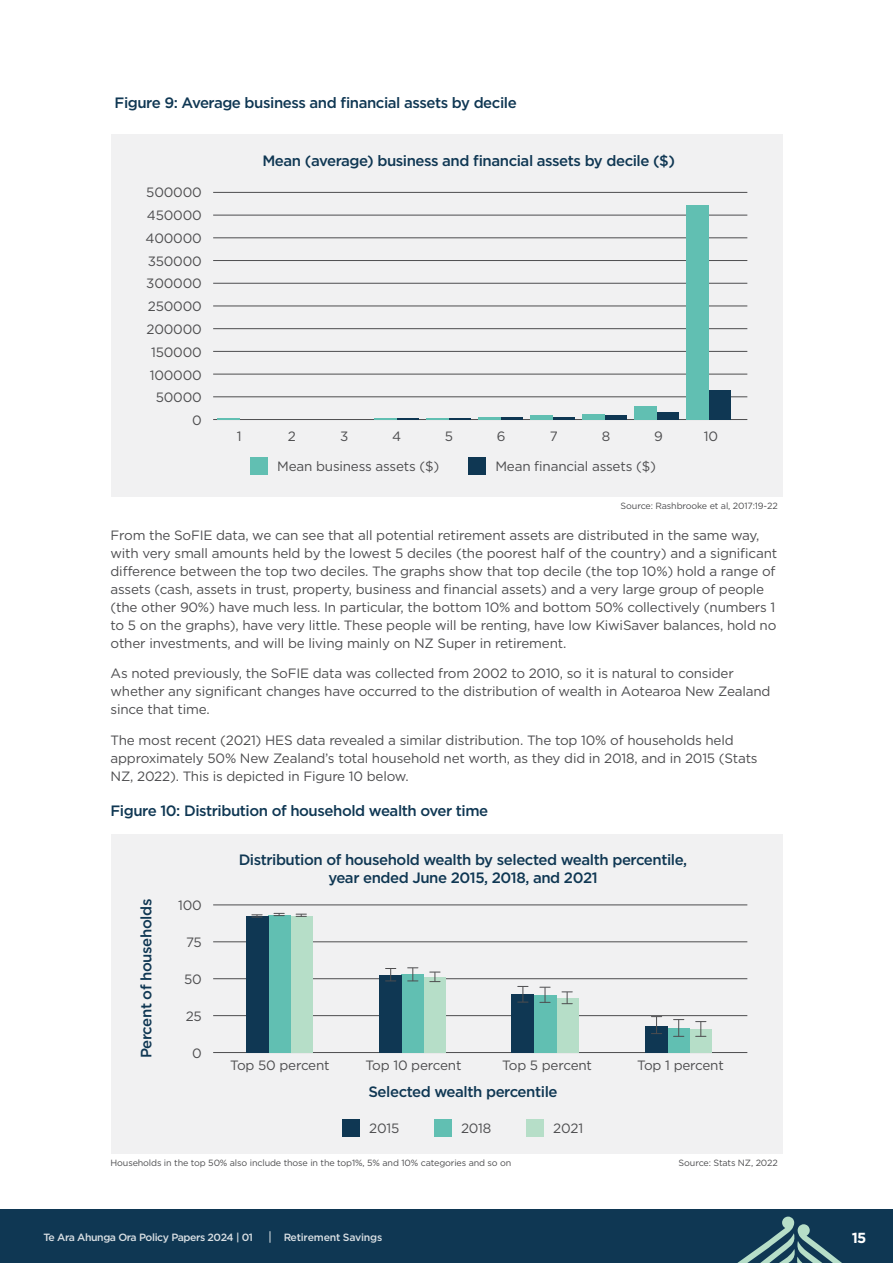
<style>
.page{position:relative;width:893px;height:1263px;background:#fff}
.page>*{position:absolute;margin:0;border:0;box-sizing:border-box;transform-origin:0 0}
.sub_head_2{font:500 15px/18px "Gotham";letter-spacing:-.03em;color:#0f3753;text-align:center}
.t1{font:700 14.55px "Gotham";color:#fff}
.Body{font:13.5px/18px "Gotham";letter-spacing:-.015em;color:#4d4d4f}
.t2{font:500 10.5px "Gotham";letter-spacing:-.04em;color:#fff}
.t3{font:500 10.5px "Gotham";letter-spacing:-.02em;color:#fff}
.Footnote_text{font:9px "Gotham";letter-spacing:-.015em;color:#4d4d4f}
</style>
<div class="page">
<div style="left:111px;top:134px;width:671px;height:362px;background:#f1f1f2"></div>
<div style="left:111px;top:834px;width:671px;height:319px;background:#f1f1f2"></div>
<hr style="left:213px;top:260px;width:534px;height:1px;background:#4d4d4f">
<hr style="left:213px;top:238px;width:534px;height:1px;background:#4d4d4f">
<hr style="left:213px;top:215px;width:534px;height:1px;background:#4d4d4f">
<hr style="left:213px;top:192px;width:534px;height:1px;background:#4d4d4f">
<hr style="left:213px;top:397px;width:534px;height:1px;background:#4d4d4f">
<hr style="left:213px;top:351px;width:534px;height:1px;background:#4d4d4f">
<hr style="left:213px;top:306px;width:534px;height:1px;background:#4d4d4f">
<hr style="left:213px;top:283px;width:534px;height:1px;background:#4d4d4f">
<hr style="left:213px;top:419px;width:534px;height:1px;background:#4d4d4f">
<hr style="left:213px;top:374px;width:534px;height:1px;background:#4d4d4f">
<hr style="left:213px;top:328px;width:534px;height:1px;background:#4d4d4f">
<div style="left:709px;top:390px;width:22px;height:30px;background:#0f3753"></div>
<div style="left:687px;top:205px;width:22px;height:215px;background:#61bfb2"></div>
<div style="left:657px;top:413px;width:22px;height:7px;background:#0f3753"></div>
<div style="left:635px;top:406px;width:22px;height:14px;background:#61bfb2"></div>
<div style="left:605px;top:415px;width:22px;height:5px;background:#0f3753"></div>
<div style="left:583px;top:414px;width:22px;height:6px;background:#61bfb2"></div>
<hr style="left:553px;top:418px;width:22px;height:2px;background:#0f3753">
<div style="left:530px;top:415px;width:23px;height:5px;background:#61bfb2"></div>
<hr style="left:500px;top:418px;width:23px;height:2px;background:#0f3753">
<hr style="left:478px;top:417px;width:22px;height:3px;background:#61bfb2">
<hr style="left:448px;top:418px;width:22px;height:2px;background:#0f3753">
<hr style="left:426px;top:418px;width:22px;height:2px;background:#61bfb2">
<hr style="left:396px;top:418px;width:22px;height:2px;background:#0f3753">
<hr style="left:374px;top:418px;width:22px;height:2px;background:#61bfb2">
<hr style="left:218px;top:418px;width:22px;height:2px;background:#61bfb2">
<div style="left:251px;top:457px;width:17px;height:17px;background:#61bfb2"></div>
<div style="left:343px;top:1120px;width:17px;height:17px;background:#0f3753"></div>
<div style="left:434px;top:1120px;width:17px;height:17px;background:#61bfb2"></div>
<div style="left:527px;top:1120px;width:17px;height:17px;background:#b6dec8"></div>
<div style="left:469px;top:457px;width:17px;height:17px;background:#0f3753"></div>
<hr style="left:213px;top:905px;width:534px;height:1px;background:#4d4d4f">
<hr style="left:213px;top:941px;width:534px;height:1px;background:#4d4d4f">
<hr style="left:213px;top:1052px;width:534px;height:1px;background:#4d4d4f">
<hr style="left:213px;top:1015px;width:534px;height:1px;background:#4d4d4f">
<hr style="left:213px;top:978px;width:534px;height:1px;background:#4d4d4f">
<div style="left:690px;top:1029px;width:22px;height:24px;background:#b6dec8"></div>
<div style="left:668px;top:1028px;width:22px;height:25px;background:#61bfb2"></div>
<div style="left:645px;top:1026px;width:23px;height:27px;background:#0f3753"></div>
<div style="left:556px;top:998px;width:22px;height:55px;background:#b6dec8"></div>
<div style="left:534px;top:995px;width:22px;height:58px;background:#61bfb2"></div>
<div style="left:512px;top:994px;width:22px;height:59px;background:#0f3753"></div>
<div style="left:424px;top:977px;width:22px;height:76px;background:#b6dec8"></div>
<div style="left:402px;top:975px;width:22px;height:78px;background:#61bfb2"></div>
<div style="left:380px;top:976px;width:22px;height:77px;background:#0f3753"></div>
<div style="left:290px;top:916px;width:22px;height:137px;background:#b6dec8"></div>
<div style="left:268px;top:915px;width:22px;height:138px;background:#61bfb2"></div>
<div style="left:246px;top:916px;width:22px;height:137px;background:#0f3753"></div>
<svg style="left:696px;top:1021px;width:10px;height:16px"></svg>
<svg style="left:674px;top:1019px;width:10px;height:18px"></svg>
<svg style="left:651px;top:1016px;width:11px;height:18px"></svg>
<svg style="left:562px;top:991px;width:10px;height:13px"></svg>
<svg style="left:540px;top:987px;width:10px;height:16px"></svg>
<svg style="left:518px;top:986px;width:10px;height:17px"></svg>
<svg style="left:430px;top:972px;width:10px;height:10px"></svg>
<svg style="left:408px;top:967px;width:10px;height:14px"></svg>
<svg style="left:386px;top:968px;width:10px;height:13px"></svg>
<svg style="left:296px;top:914px;width:10px;height:3px"></svg>
<svg style="left:274px;top:913px;width:10px;height:3px"></svg>
<svg style="left:252px;top:914px;width:10px;height:4px"></svg>
<div style="left:0;top:1210px;width:893px;height:53px;background:#0f3753"></div>
<svg style="left:737px;top:1216px;width:105px;height:47px"></svg>
<p class="sub_head_2" style="left:115px;top:93px;width:404px">Figure 9: Average business and financial assets by decile</p>
<p class="Body" style="left:146px;top:183px;width:57px">500000</p>
<p class="Body" style="left:147px;top:206px;width:56px">450000</p>
<p class="Body" style="left:146px;top:229px;width:58px">400000</p>
<p class="Body" style="left:148px;top:251px;width:56px">350000</p>
<p class="Body" style="left:146px;top:274px;width:57px">300000</p>
<p class="Body" style="left:148px;top:297px;width:55px">250000</p>
<p class="Body" style="left:146px;top:320px;width:57px">200000</p>
<p class="Body" style="left:151px;top:343px;width:52px">150000</p>
<p class="Body" style="left:150px;top:365px;width:54px">100000</p>
<p class="Body" style="left:156px;top:388px;width:48px">50000</p>
<p class="Body" style="left:192px;top:411px;width:11px">0</p>
<p class="sub_head_2" style="left:262px;top:152px;width:414px">Mean (average) business and financial assets by decile ($)</p>
<p class="Body" style="left:237px;top:427px;width:6px">1</p>
<p class="Body" style="left:288px;top:427px;width:10px">2</p>
<p class="Body" style="left:340px;top:427px;width:10px">3</p>
<p class="Body" style="left:392px;top:427px;width:11px">4</p>
<p class="Body" style="left:445px;top:427px;width:10px">5</p>
<p class="Body" style="left:497px;top:427px;width:10px">6</p>
<p class="Body" style="left:550px;top:427px;width:10px">7</p>
<p class="Body" style="left:602px;top:427px;width:10px">8</p>
<p class="Body" style="left:654px;top:427px;width:10px">9</p>
<p class="Body" style="left:704px;top:427px;width:16px">10</p>
<p class="Body" style="left:277px;top:457px;width:164px">Mean business assets ($)</p>
<p class="Body" style="left:495px;top:457px;width:162px">Mean financial assets ($)</p>
<p class="Footnote_text" style="left:621px;top:500px;width:159px">Source: Rashbrooke et al, 2017:19-22</p>
<p class="Body" style="left:111px;top:525px;width:668px">From the SoFIE data, we can see that all potential retirement assets are distributed in the same way, with very small amounts held by the lowest 5 deciles (the poorest half of the country) and a significant difference between the top two deciles. The graphs show that top decile (the top 10%) hold a range of assets (cash, assets in trust, property, business and financial assets) and a very large group of people (the other 90%) have much less. In particular, the bottom 10% and bottom 50% collectively (numbers 1 to 5 on the graphs), have very little. These people will be renting, have low KiwiSaver balances, hold no other investments, and will be living mainly on NZ Super in retirement.</p>
<p class="Body" style="left:111px;top:664px;width:661px">As noted previously, the SoFIE data was collected from 2002 to 2010, so it is natural to consider whether any significant changes have occurred to the distribution of wealth in Aotearoa New Zealand since that time.</p>
<p class="Body" style="left:111px;top:731px;width:649px">The most recent (2021) HES data revealed a similar distribution. The top 10% of households held approximately 50% New Zealand’s total household net worth, as they did in 2018, and in 2015 (Stats<br>NZ, 2022). This is depicted in Figure 10 below.</p>
<p class="sub_head_2" style="left:111px;top:802px;width:379px">Figure 10: Distribution of household wealth over time</p>
<p class="sub_head_2" style="left:137px;top:1058px;width:161px;rotate:-90deg">Percent of households</p>
<p class="Body" style="left:178px;top:896px;width:25px">100</p>
<p class="Body" style="left:186px;top:933px;width:17px">75</p>
<p class="Body" style="left:184px;top:970px;width:19px">50</p>
<p class="Body" style="left:186px;top:1007px;width:18px">25</p>
<p class="Body" style="left:192px;top:1044px;width:11px">0</p>
<p class="sub_head_2" style="left:239px;top:851px;width:450px">Distribution of household wealth by selected wealth percentile, year ended June 2015, 2018, and 2021</p>
<p class="Body" style="left:230px;top:1055px;width:101px">Top 50 percent</p>
<p class="Body" style="left:365px;top:1055px;width:98px">Top 10 percent</p>
<p class="Body" style="left:502px;top:1055px;width:92px">Top 5 percent</p>
<p class="Body" style="left:637px;top:1055px;width:88px">Top 1 percent</p>
<p class="sub_head_2" style="left:368px;top:1083px;width:191px">Selected wealth percentile</p>
<p class="Body" style="left:369px;top:1119px;width:32px">2015</p>
<p class="Body" style="left:461px;top:1119px;width:32px">2018</p>
<p class="Body" style="left:553px;top:1119px;width:31px">2021</p>
<p class="Footnote_text" style="left:111px;top:1157px;width:402px">Households in the top 50% also include those in the top1%, 5% and 10% categories and so on</p>
<p class="Footnote_text" style="left:679px;top:1157px;width:101px">Source: Stats NZ, 2022</p>
<p class="t2" style="left:43px;top:1230px;width:211px">Te Ara Ahunga Ora Policy Papers 2024 | 01</p>
<p class="t3" style="left:283px;top:1231px;width:101px">Retirement Savings</p>
<p class="t1" style="left:852px;top:1228px;width:16px">15</p>
</div>
